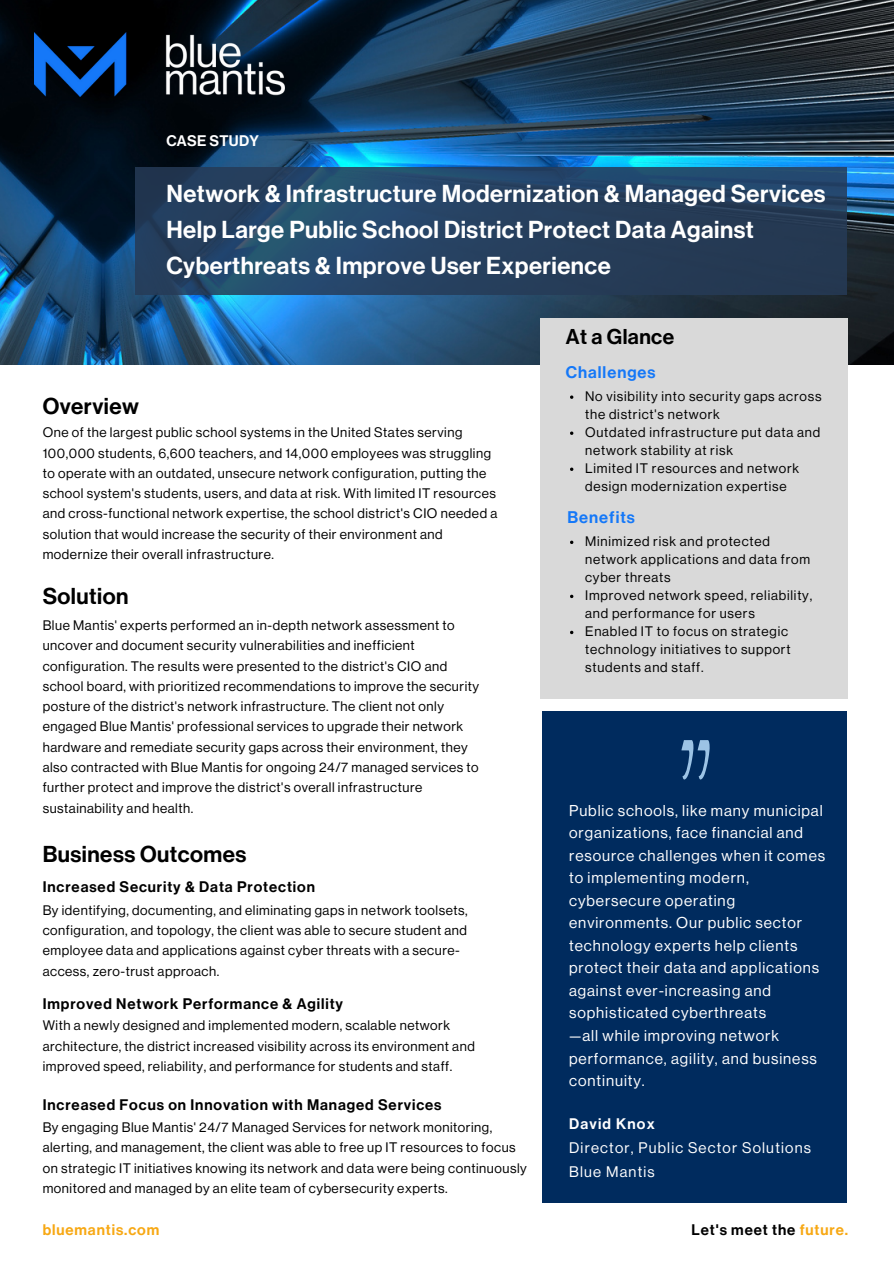
<style>
.page{position:relative;width:894px;height:1264px;background:#fff}
.page>*{position:absolute;margin:0;border:0;box-sizing:border-box;transform-origin:0 0}
.t1{font:24px/36px "Neue Haas Display Mediu";letter-spacing:.02em;color:#fff}
.t2{font:22.5px "Neue Haas Display Mediu";letter-spacing:.02em;color:#000}
.t3{font:21px "Neue Haas Display Mediu";letter-spacing:.02em;color:#000}
.t4{font:16.5px "Neue Haas Display Mediu";letter-spacing:.06em;color:#1578f8}
.t5{font:15.45px/22.5px "Neue Haas Display";letter-spacing:.06em;color:#fff}
.t6{font:15px "Neue Haas Display Mediu";letter-spacing:.06em;color:#000}
.t7{font:15px "Neue Haas Display";letter-spacing:.08em;color:#fff}
.t8{font:15px "Neue Haas Display Mediu";letter-spacing:.06em;color:#f7a814}
.t9{font:15px "Neue Haas Display Mediu";letter-spacing:.02em;color:#fff}
.t10{font:15px "Neue Haas Display Mediu";letter-spacing:.08em;color:#fff}
.t11{font:13.5px/20.2px "Neue Haas Display";letter-spacing:.04em;color:#000}
.t12{font:13.5px/18px "Neue Haas Display";letter-spacing:.06em;color:#000}
.s1{color:#f7a814}
</style>
<div class="page">
<img style="left:0;top:0;width:893px;height:364px">
<div style="left:540px;top:318px;width:307px;height:380px;background:#d9d9d9"></div>
<div style="left:541px;top:711px;width:305px;height:491px;background:#002b5e"></div>
<svg style="left:135px;top:167px;width:711px;height:127px;background:#254160"></svg>
<svg style="left:570px;top:395px;width:3px;height:4px"></svg>
<svg style="left:570px;top:431px;width:3px;height:4px"></svg>
<svg style="left:570px;top:467px;width:3px;height:4px"></svg>
<svg style="left:681px;top:740px;width:28px;height:39px"></svg>
<img style="left:35px;top:32px;width:250px;height:65px">
<p class="t9" style="left:166px;top:134px;width:94px">CASE STUDY</p>
<p class="t1" style="left:166px;top:176px;width:660px">Network &amp; Infrastructure Modernization &amp; Managed Services<br>Help Large Public School District Protect Data Against<br>Cyberthreats &amp; Improve User Experience</p>
<p class="t3" style="left:565px;top:327px;width:110px">At a Glance</p>
<p class="t2" style="left:43px;top:395px;width:98px">Overview</p>
<p class="t11" style="left:43px;top:423px;width:456px">One of the largest public school systems in the United States serving 100,000 students, 6,600 teachers, and 14,000 employees was struggling to operate with an outdated, unsecure network configuration, putting the school system's students, users, and data at risk. With limited IT resources and cross-functional network expertise, the school district's CIO needed a solution that would increase the security of their environment and modernize their overall infrastructure.</p>
<p class="t2" style="left:43px;top:586px;width:87px">Solution</p>
<p class="t11" style="left:43px;top:615px;width:438px">Blue Mantis' experts performed an in-depth network assessment to uncover and document security vulnerabilities and inefficient configuration. The results were presented to the district's CIO and school board, with prioritized recommendations to improve the security posture of the district's network infrastructure. The client not only engaged Blue Mantis' professional services to upgrade their network hardware and remediate security gaps across their environment, they also contracted with Blue Mantis for ongoing 24/7 managed services to further protect and improve the district's overall infrastructure sustainability and health.</p>
<p class="t2" style="left:43px;top:843px;width:205px">Business Outcomes</p>
<p class="t6" style="left:43px;top:880px;width:274px">Increased Security &amp; Data Protection</p>
<p class="t11" style="left:43px;top:900px;width:426px">By identifying, documenting, and eliminating gaps in network toolsets, configuration, and topology, the client was able to secure student and employee data and applications against cyber threats with a secure&shy;access, zero-trust approach.</p>
<p class="t6" style="left:43px;top:996px;width:302px">Improved Network Performance &amp; Agility</p>
<p class="t11" style="left:43px;top:1015px;width:433px">With a newly designed and implemented modern, scalable network architecture, the district increased visibility across its environment and improved speed, reliability, and performance for students and staff.</p>
<p class="t6" style="left:43px;top:1097px;width:400px">Increased Focus on Innovation with Managed Services</p>
<p class="t11" style="left:43px;top:1117px;width:485px">By engaging Blue Mantis' 24/7 Managed Services for network monitoring, alerting, and management, the client was able to free up IT resources to focus on strategic IT initiatives knowing its network and data were being continuously monitored and managed by an elite team of cybersecurity experts.</p>
<p class="t4" style="left:565px;top:365px;width:91px">Challenges</p>
<p class="t12" style="left:585px;top:388px;width:238px">No visibility into security gaps across the district's network</p>
<p class="t12" style="left:585px;top:424px;width:236px">Outdated infrastructure put data and network stability at risk</p>
<p class="t12" style="left:585px;top:460px;width:215px">Limited IT resources and network design modernization expertise</p>
<p class="t4" style="left:567px;top:510px;width:69px">Benefits</p>
<p class="t12" style="left:585px;top:533px;width:226px">Minimized risk and protected network applications and data from cyber threats</p>
<p class="t12" style="left:585px;top:587px;width:228px">Improved network speed, reliability, and performance for users</p>
<p class="t12" style="left:585px;top:623px;width:207px">Enabled IT to focus on strategic technology initiatives to support students and staff.</p>
<p class="t5" style="left:569px;top:799px;width:257px">Public schools, like many municipal organizations, face financial and resource challenges when it comes</p>
<p class="t5" style="left:569px;top:867px;width:251px">to implementing modern, cybersecure operating environments. Our public sector technology experts help clients protect their data and applications against ever-increasing and sophisticated cyberthreats</p>
<p class="t5" style="left:569px;top:1024px;width:249px">—all while improving network performance, agility, and business continuity.</p>
<p class="t10" style="left:569px;top:1116px;width:87px">David Knox</p>
<p class="t7" style="left:569px;top:1140px;width:243px">Director, Public Sector Solutions</p>
<p class="t7" style="left:569px;top:1164px;width:87px">Blue Mantis</p>
<p class="t8" style="left:43px;top:1222px;width:118px">bluemantis.com</p>
<p class="t6" style="left:691px;top:1222px;width:158px">Let's meet the <span class="s1">future.</span></p>
</div>
